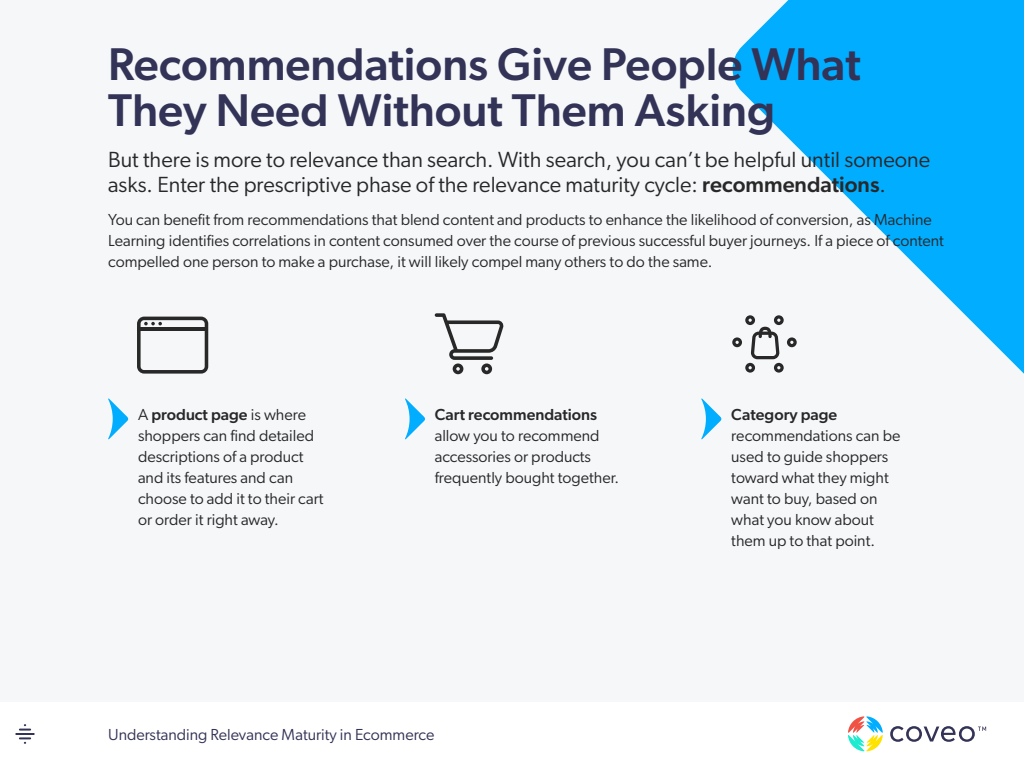
<style>
.page{position:relative;width:1024px;height:768px;background:#fff}
.page>*{position:absolute;margin:0;border:0;box-sizing:border-box;transform-origin:0 0}
.t1{font:500 46px/46px "Gibson";color:#333357}
.t2{font:22px/25px "Gibson";color:#282829}
.t3{font:16px/21px "Gibson";color:#282829}
.t4{font:16px "Gibson";color:#333357}
.t5{font:500 16px "Gibson";color:#282829}
.s1{font-weight:500}
</style>
<div class="page">
<div style="left:0;top:0;width:1024px;height:702px;background:#f6f7f9"></div>
<svg style="left:890px;top:726px;width:96px;height:16px"></svg>
<svg style="left:848px;top:716px;width:35px;height:35px"></svg>
<svg style="left:16px;top:724px;width:18px;height:20px"></svg>
<svg style="left:732px;top:0;width:292px;height:374px;fill:#00adff"></svg>
<svg style="left:435px;top:313px;width:69px;height:61px"></svg>
<svg style="left:137px;top:317px;width:71px;height:57px"></svg>
<hr style="left:137px;top:327px;width:69px;height:4px;background:#282829">
<svg style="left:732px;top:315px;width:65px;height:58px"></svg>
<svg style="left:108px;top:398px;width:20px;height:41px"></svg>
<svg style="left:405px;top:398px;width:20px;height:41px"></svg>
<svg style="left:701px;top:398px;width:20px;height:41px"></svg>
<h1 class="t1" style="left:108px;top:40px;width:754px">Recommendations Give People What<br>They Need Without Them Asking</h1>
<h2 class="t2" style="left:108px;top:146px;width:824px">But there is more to relevance than search. With search, you can’t be helpful until someone asks. Enter the prescriptive phase of the relevance maturity cycle: <span class="s1">recommendations</span>.</h2>
<p class="t3" style="left:108px;top:209px;width:837px">You can benefit from recommendations that blend content and products to enhance the likelihood of conversion, as Machine<br>Learning identifies correlations in content consumed over the course of previous successful buyer journeys. If a piece of content compelled one person to make a purchase, it will likely compel many others to do the same.</p>
<p class="t3" style="left:138px;top:404px;width:187px">A <span class="s1">product page</span> is where shoppers can find detailed descriptions of a product and its features and can choose to add it to their cart or order it right away.</p>
<p class="t5" style="left:435px;top:405px;width:164px">Cart recommendations</p>
<p class="t3" style="left:435px;top:425px;width:186px">allow you to recommend accessories or products frequently bought together.</p>
<p class="t4" style="left:108px;top:724px;width:328px">Understanding Relevance Maturity in Ecommerce</p>
<p class="t5" style="left:731px;top:405px;width:107px">Category page</p>
<p class="t3" style="left:731px;top:425px;width:171px">recommendations can be used to guide shoppers toward what they might want to buy, based on what you know about them up to that point.</p>
</div>
